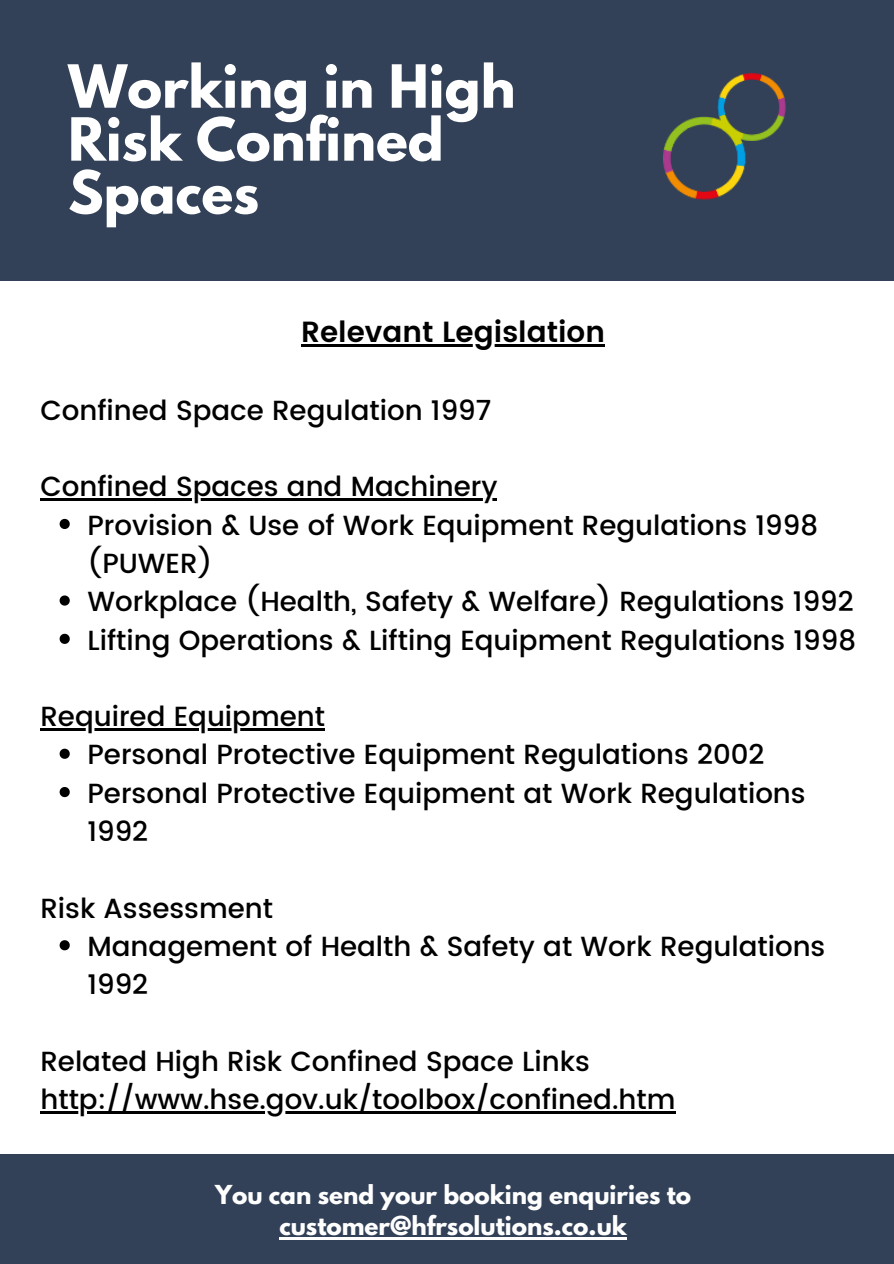
<style>
.page{position:relative;width:894px;height:1264px;background:#fff}
.page>*{position:absolute;margin:0;border:0;box-sizing:border-box;transform-origin:0 0}
.t1{font:700 52.65px/52.9px "League Spartan";color:#fff}
.t2{font:600 29.1px "Poppins";color:#000}
.t3{font:500 27.6px/38.2px "Poppins";color:#000}
.t4{font:700 23.1px/31.5px "League Spartan";color:#fff;text-align:center}
</style>
<div class="page">
<div style="left:0;top:0;width:893px;height:280px;background:#324158"></div>
<img style="left:663px;top:73px;width:123px;height:127px">
<div style="left:754px;top:151px;width:139px;height:105px;background:#324158"></div>
<svg style="left:60px;top:519px;width:10px;height:10px"></svg>
<svg style="left:60px;top:595px;width:10px;height:10px"></svg>
<svg style="left:60px;top:633px;width:10px;height:11px"></svg>
<svg style="left:60px;top:748px;width:10px;height:10px"></svg>
<svg style="left:60px;top:787px;width:10px;height:10px"></svg>
<svg style="left:60px;top:940px;width:10px;height:10px"></svg>
<hr style="left:301px;top:344px;width:304px;height:2px;background:#000">
<hr style="left:40px;top:498px;width:457px;height:3px;background:#000">
<hr style="left:40px;top:728px;width:285px;height:2px;background:#000">
<hr style="left:40px;top:1111px;width:635px;height:2px;background:#000">
<div style="left:0;top:1154px;width:893px;height:109px;background:#324158"></div>
<hr style="left:279px;top:1237px;width:347px;height:2px;background:#fff">
<p class="t1" style="left:68px;top:67px;width:449px">Working in High<br>Risk Confined<br>Spaces</p>
<p class="t2" style="left:301px;top:315px;width:305px">Relevant Legislation</p>
<p class="t3" style="left:40px;top:391px;width:452px">Confined Space Regulation 1997</p>
<p class="t3" style="left:40px;top:467px;width:458px">Confined Spaces and Machinery</p>
<p class="t3" style="left:87px;top:506px;width:731px">Provision &amp; Use of Work Equipment Regulations 1998 (PUWER)</p>
<p class="t3" style="left:87px;top:582px;width:767px">Workplace (Health, Safety &amp; Welfare) Regulations 1992</p>
<p class="t3" style="left:87px;top:621px;width:769px">Lifting Operations &amp; Lifting Equipment Regulations 1998</p>
<p class="t3" style="left:40px;top:697px;width:286px">Required Equipment</p>
<p class="t3" style="left:87px;top:735px;width:678px">Personal Protective Equipment Regulations 2002</p>
<p class="t3" style="left:87px;top:774px;width:719px">Personal Protective Equipment at Work Regulations<br>1992</p>
<p class="t3" style="left:40px;top:889px;width:234px">Risk Assessment</p>
<p class="t3" style="left:87px;top:927px;width:739px">Management of Health &amp; Safety at Work Regulations<br>1992</p>
<p class="t3" style="left:40px;top:1042px;width:550px">Related High Risk Confined Space Links</p>
<p class="t3" style="left:40px;top:1080px;width:636px">http://www.hse.gov.uk/toolbox/confined.htm</p>
<p class="t4" style="left:215px;top:1181px;width:477px">You can send your booking enquiries to customer@hfrsolutions.co.uk</p>
</div>
